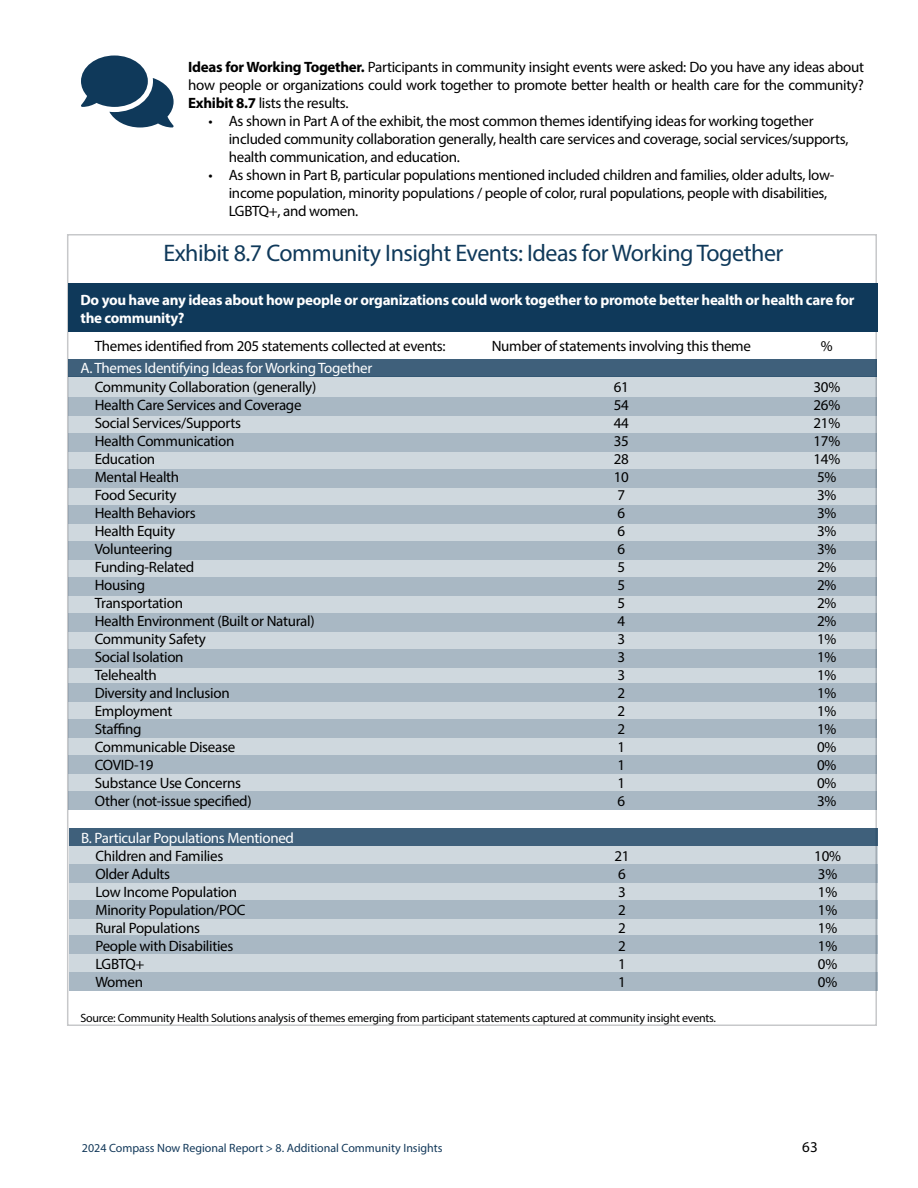
<style>
.page{position:relative;width:918px;height:1188px;background:#fff}
.page>*{position:absolute;margin:0;border:0;box-sizing:border-box;transform-origin:0 0}
.t1{font:24px "Myriad Pro";letter-spacing:-.02em;color:#0f395a}
.t2{font:15px/18px "Myriad Pro";letter-spacing:-.02em;color:#000}
.t3{font:700 15px/18px "Myriad Pro";letter-spacing:-.02em;color:#fff}
.t4{font:15px "Myriad Pro";letter-spacing:-.02em;color:#fff}
.t5{font:12px "Myriad Pro";letter-spacing:-.02em;color:#000}
.t6{font:12px "Myriad Pro";color:#13395a}
.s1{font-weight:700}
</style>
<div class="page">
<div style="left:68px;top:377px;width:809px;height:433px;background:#cfd8de"></div>
<div style="left:68px;top:397px;width:809px;height:19px;background:#a9b8c4"></div>
<div style="left:68px;top:434px;width:809px;height:18px;background:#a9b8c4"></div>
<div style="left:68px;top:469px;width:809px;height:18px;background:#a9b8c4"></div>
<div style="left:68px;top:505px;width:809px;height:18px;background:#a9b8c4"></div>
<div style="left:68px;top:541px;width:809px;height:18px;background:#a9b8c4"></div>
<div style="left:68px;top:577px;width:809px;height:18px;background:#a9b8c4"></div>
<div style="left:68px;top:613px;width:809px;height:18px;background:#a9b8c4"></div>
<div style="left:68px;top:649px;width:809px;height:18px;background:#a9b8c4"></div>
<div style="left:68px;top:683px;width:809px;height:19px;background:#a9b8c4"></div>
<div style="left:68px;top:719px;width:809px;height:19px;background:#a9b8c4"></div>
<div style="left:68px;top:755px;width:809px;height:19px;background:#a9b8c4"></div>
<div style="left:68px;top:791px;width:809px;height:19px;background:#a9b8c4"></div>
<svg style="left:81px;top:55px;width:93px;height:72px"></svg>
<div style="left:68px;top:359px;width:809px;height:18px;background:#3f607b"></div>
<div style="left:68px;top:284px;width:810px;height:48px;background:#0f395a"></div>
<div style="left:69px;top:828px;width:809px;height:18px;background:#3f607b"></div>
<div style="left:69px;top:846px;width:809px;height:145px;background:#cfd8de"></div>
<div style="left:69px;top:864px;width:809px;height:19px;background:#a9b8c4"></div>
<div style="left:69px;top:900px;width:809px;height:19px;background:#a9b8c4"></div>
<div style="left:69px;top:935px;width:809px;height:19px;background:#a9b8c4"></div>
<div style="left:69px;top:972px;width:809px;height:19px;background:#a9b8c4"></div>
<p class="t2" style="left:188px;top:58px;width:677px;text-align:justify"><span class="s1">Ideas for Working Together.</span> Participants in community insight events were asked: Do you have any ideas about how people or organizations could work together to promote better health or health care for the community?<br><span class="s1">Exhibit 8.7</span> lists the results.</p>
<p class="t2" style="left:229px;top:112px;width:621px;text-indent:-20px">• As shown in Part A of the exhibit, the most common themes identifying ideas for working together included community collaboration generally, health care services and coverage, social services/supports, health communication, and education.</p>
<p class="t2" style="left:229px;top:166px;width:607px;text-indent:-20px">• As shown in Part B, particular populations mentioned included children and families, older adults, low&shy;income population, minority populations / people of color, rural populations, people with disabilities,<br>LGBTQ+, and women.</p>
<h1 class="t1" style="left:163px;top:238px;width:622px">Exhibit 8.7 Community Insight Events: Ideas for Working Together</h1>
<p class="t3" style="left:80px;top:291px;width:775px">Do you have any ideas about how people or organizations could work together to promote better health or health care for the community?</p>
<p class="t2" style="left:95px;top:337px;width:353px">Themes identified from 205 statements collected at events:</p>
<p class="t2" style="left:492px;top:337px;width:261px">Number of statements involving this theme</p>
<p class="t2" style="left:821px;top:337px;width:13px">%</p>
<p class="t2" style="left:614px;top:378px;width:17px">61<br>54<br>44<br>35<br>28<br>10<br>7<br>6<br>6<br>6<br>5<br>5<br>5<br>4<br>3<br>3<br>3<br>2<br>2<br>2<br>1<br>1<br>1<br>6</p>
<p class="t2" style="left:814px;top:378px;width:28px">30%<br>26%<br>21%<br>17%<br>14%<br>5%<br>3%<br>3%<br>3%<br>3%<br>2%<br>2%<br>2%<br>2%<br>1%<br>1%<br>1%<br>1%<br>1%<br>1%<br>0%<br>0%<br>0%<br>3%</p>
<p class="t4" style="left:80px;top:359px;width:293px">A. Themes Identifying Ideas for Working Together</p>
<p class="t2" style="left:95px;top:378px;width:223px">Community Collaboration (generally)<br>Health Care Services and Coverage<br>Social Services/Supports<br>Health Communication<br>Education<br>Mental Health<br>Food Security<br>Health Behaviors<br>Health Equity<br>Volunteering<br>Funding-Related<br>Housing<br>Transportation<br>Health Environment (Built or Natural)<br>Community Safety<br>Social Isolation<br>Telehealth<br>Diversity and Inclusion<br>Employment<br>Staffing<br>Communicable Disease<br>COVID-19<br>Substance Use Concerns<br>Other (not-issue specified)</p>
<p class="t4" style="left:81px;top:828px;width:214px">B. Particular Populations Mentioned</p>
<p class="t2" style="left:95px;top:847px;width:152px">Children and Families<br>Older Adults<br>Low Income Population<br>Minority Population/POC<br>Rural Populations<br>People with Disabilities<br>LGBTQ+<br>Women</p>
<p class="t2" style="left:615px;top:847px;width:17px">21<br>6<br>3<br>2<br>2<br>2<br>1<br>1</p>
<p class="t2" style="left:814px;top:847px;width:28px">10%<br>3%<br>1%<br>1%<br>1%<br>1%<br>0%<br>0%</p>
<p class="t5" style="left:80px;top:1010px;width:637px">Source: Community Health Solutions analysis of themes emerging from participant statements captured at community insight events.</p>
<p class="t6" style="left:82px;top:1141px;width:362px">2024 Compass Now Regional Report &gt; 8. Additional Community Insights</p>
<p class="t2" style="left:802px;top:1138px;width:17px">63</p>
</div>
